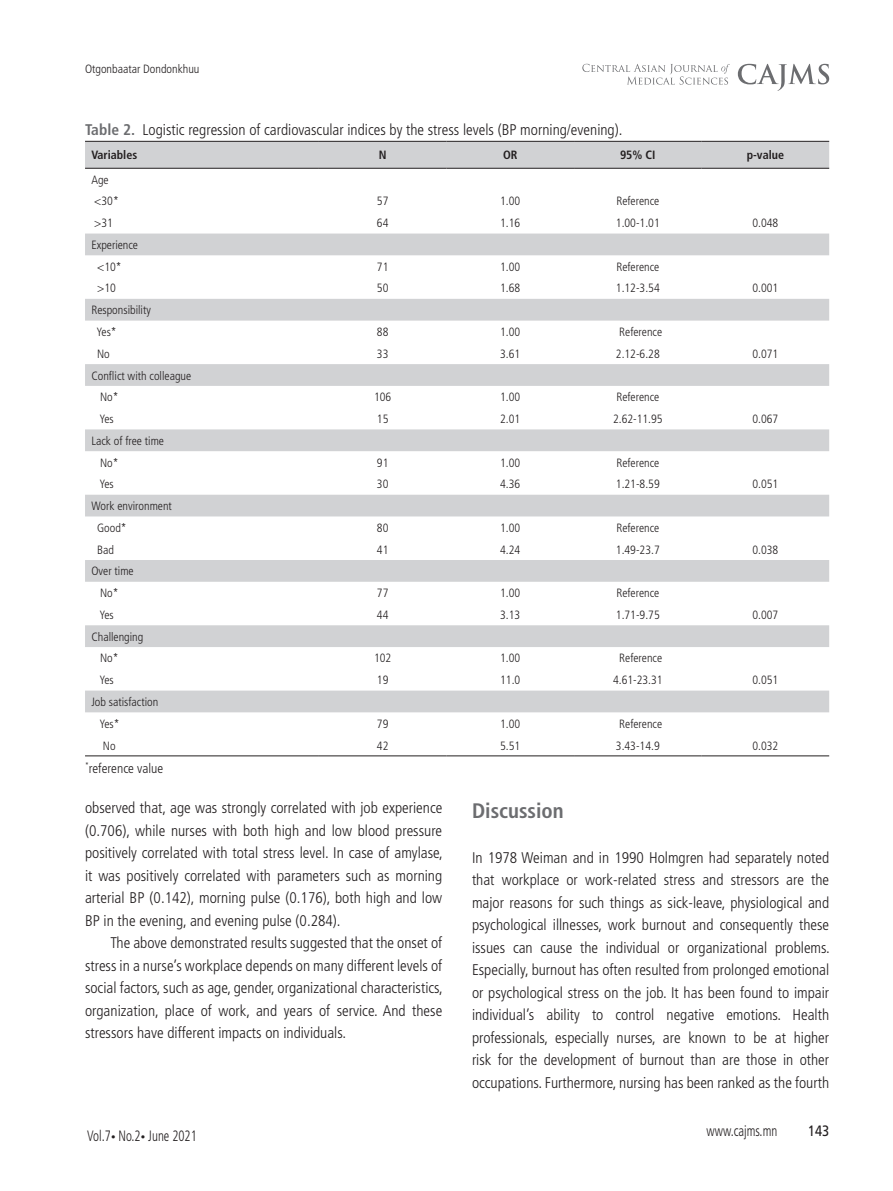
<style>
.page{position:relative;width:893px;height:1191px;background:#fff}
.page>*{position:absolute;margin:0;border:0;box-sizing:border-box;transform-origin:0 0}
.Paragraph_Style_1{font:700 condensed 21px "Frutiger LT Std";color:#6c6d70}
.text{font:300 condensed 15.45px/22.5px "Frutiger LT Std";color:#231f20;text-align:justify}
.t1{font:300 condensed 15px "Frutiger LT Std";color:#231f20;scale:.85 1}
.t2{font:15px "Frutiger LT Std";color:#231f20;scale:.85 1}
.text-2{font:300 condensed 13.5px "Frutiger LT Std";color:#231f20}
.text-3{font:300 condensed 12px "Frutiger LT Std";color:#231f20}
.t3{font:700 condensed 12px "Frutiger LT Std";color:#231f20}
.s1{font-weight:700;color:#6c6d70}
.s2{font-weight:700;font-size:9px}
</style>
<div class="page">
<svg style="left:738px;top:64px;width:91px;height:27px"></svg>
<svg style="left:582px;top:64px;width:147px;height:21px"></svg>
<svg style="left:85px;top:142px;width:744px;height:570px"></svg>
<hr style="left:85px;top:141px;width:234px;height:1px;background:#231f20">
<hr style="left:319px;top:141px;width:127px;height:1px;background:#231f20">
<hr style="left:446px;top:141px;width:128px;height:1px;background:#231f20">
<hr style="left:574px;top:141px;width:128px;height:1px;background:#231f20">
<hr style="left:702px;top:141px;width:127px;height:1px;background:#231f20">
<hr style="left:85px;top:168px;width:234px;height:1px;background:#231f20">
<hr style="left:319px;top:168px;width:127px;height:1px;background:#231f20">
<hr style="left:446px;top:168px;width:128px;height:1px;background:#231f20">
<hr style="left:574px;top:168px;width:128px;height:1px;background:#231f20">
<hr style="left:702px;top:168px;width:127px;height:1px;background:#231f20">
<hr style="left:85px;top:755px;width:234px;height:1px;background:#231f20">
<hr style="left:319px;top:755px;width:127px;height:1px;background:#231f20">
<hr style="left:446px;top:755px;width:128px;height:1px;background:#231f20">
<hr style="left:574px;top:755px;width:128px;height:1px;background:#231f20">
<hr style="left:702px;top:755px;width:127px;height:1px;background:#231f20">
<p class="text-3" style="left:85px;top:62px;width:116px">Otgonbaatar Dondonkhuu</p>
<p class="text" style="left:85px;top:119px;width:539px"><span class="s1">Table 2.</span> Logistic regression of cardiovascular indices by the stress levels (BP morning/evening).</p>
<p class="t3" style="left:91px;top:148px;width:47px">Variables</p>
<p class="t3" style="left:379px;top:148px;width:9px">N</p>
<p class="t3" style="left:503px;top:148px;width:16px">OR</p>
<p class="t3" style="left:620px;top:148px;width:37px">95% CI</p>
<p class="t3" style="left:747px;top:148px;width:39px">p-value</p>
<p class="text-3" style="left:91px;top:173px;width:19px">Age</p>
<p class="text-3" style="left:94px;top:194px;width:26px">&lt;30*</p>
<p class="text-3" style="left:377px;top:194px;width:13px">57</p>
<p class="text-3" style="left:500px;top:194px;width:22px">1.00</p>
<p class="text-3" style="left:616px;top:194px;width:44px">Reference</p>
<p class="text-3" style="left:94px;top:216px;width:20px">&gt;31</p>
<p class="text-3" style="left:377px;top:216px;width:13px">64</p>
<p class="text-3" style="left:500px;top:216px;width:22px">1.16</p>
<p class="text-3" style="left:616px;top:216px;width:45px">1.00-1.01</p>
<p class="text-3" style="left:752px;top:216px;width:27px">0.048</p>
<p class="text-3" style="left:91px;top:238px;width:48px">Experience</p>
<p class="text-3" style="left:97px;top:260px;width:26px">&lt;10*</p>
<p class="text-3" style="left:377px;top:260px;width:13px">71</p>
<p class="text-3" style="left:500px;top:260px;width:22px">1.00</p>
<p class="text-3" style="left:616px;top:260px;width:44px">Reference</p>
<p class="text-3" style="left:97px;top:281px;width:20px">&gt;10</p>
<p class="text-3" style="left:377px;top:281px;width:13px">50</p>
<p class="text-3" style="left:500px;top:281px;width:22px">1.68</p>
<p class="text-3" style="left:616px;top:281px;width:45px">1.12-3.54</p>
<p class="text-3" style="left:752px;top:281px;width:27px">0.001</p>
<p class="text-3" style="left:91px;top:303px;width:61px">Responsibility</p>
<p class="text-3" style="left:97px;top:325px;width:22px">Yes*</p>
<p class="text-3" style="left:377px;top:325px;width:13px">88</p>
<p class="text-3" style="left:500px;top:325px;width:22px">1.00</p>
<p class="text-3" style="left:619px;top:325px;width:44px">Reference</p>
<p class="text-3" style="left:97px;top:347px;width:14px">No</p>
<p class="text-3" style="left:377px;top:347px;width:13px">33</p>
<p class="text-3" style="left:500px;top:347px;width:22px">3.61</p>
<p class="text-3" style="left:616px;top:347px;width:45px">2.12-6.28</p>
<p class="text-3" style="left:752px;top:347px;width:27px">0.071</p>
<p class="text-3" style="left:91px;top:368px;width:101px">Conflict with colleague</p>
<p class="text-3" style="left:100px;top:390px;width:20px">No*</p>
<p class="text-3" style="left:374px;top:390px;width:19px">106</p>
<p class="text-3" style="left:500px;top:390px;width:22px">1.00</p>
<p class="text-3" style="left:616px;top:390px;width:44px">Reference</p>
<p class="text-3" style="left:99px;top:412px;width:16px">Yes</p>
<p class="text-3" style="left:377px;top:412px;width:13px">15</p>
<p class="text-3" style="left:500px;top:412px;width:22px">2.01</p>
<p class="text-3" style="left:613px;top:412px;width:51px">2.62-11.95</p>
<p class="text-3" style="left:752px;top:412px;width:27px">0.067</p>
<p class="text-3" style="left:91px;top:434px;width:74px">Lack of free time</p>
<p class="text-3" style="left:100px;top:455px;width:20px">No*</p>
<p class="text-3" style="left:377px;top:455px;width:13px">91</p>
<p class="text-3" style="left:500px;top:455px;width:22px">1.00</p>
<p class="text-3" style="left:616px;top:455px;width:44px">Reference</p>
<p class="text-3" style="left:99px;top:477px;width:16px">Yes</p>
<p class="text-3" style="left:377px;top:477px;width:13px">30</p>
<p class="text-3" style="left:500px;top:477px;width:22px">4.36</p>
<p class="text-3" style="left:616px;top:477px;width:45px">1.21-8.59</p>
<p class="text-3" style="left:752px;top:477px;width:27px">0.051</p>
<p class="text-3" style="left:91px;top:499px;width:82px">Work environment</p>
<p class="text-3" style="left:97px;top:521px;width:31px">Good*</p>
<p class="text-3" style="left:377px;top:521px;width:13px">80</p>
<p class="text-3" style="left:500px;top:521px;width:22px">1.00</p>
<p class="text-3" style="left:616px;top:521px;width:44px">Reference</p>
<p class="text-3" style="left:97px;top:542px;width:18px">Bad</p>
<p class="text-3" style="left:377px;top:542px;width:13px">41</p>
<p class="text-3" style="left:500px;top:542px;width:22px">4.24</p>
<p class="text-3" style="left:616px;top:542px;width:45px">1.49-23.7</p>
<p class="text-3" style="left:752px;top:542px;width:27px">0.038</p>
<p class="text-3" style="left:91px;top:564px;width:44px">Over time</p>
<p class="text-3" style="left:100px;top:586px;width:20px">No*</p>
<p class="text-3" style="left:377px;top:586px;width:13px">77</p>
<p class="text-3" style="left:500px;top:586px;width:22px">1.00</p>
<p class="text-3" style="left:616px;top:586px;width:44px">Reference</p>
<p class="text-3" style="left:99px;top:608px;width:16px">Yes</p>
<p class="text-3" style="left:377px;top:608px;width:13px">44</p>
<p class="text-3" style="left:500px;top:608px;width:22px">3.13</p>
<p class="text-3" style="left:616px;top:608px;width:45px">1.71-9.75</p>
<p class="text-3" style="left:752px;top:608px;width:27px">0.007</p>
<p class="text-3" style="left:91px;top:629px;width:54px">Challenging</p>
<p class="text-3" style="left:100px;top:651px;width:20px">No*</p>
<p class="text-3" style="left:374px;top:651px;width:19px">102</p>
<p class="text-3" style="left:500px;top:651px;width:22px">1.00</p>
<p class="text-3" style="left:619px;top:651px;width:44px">Reference</p>
<p class="text-3" style="left:99px;top:673px;width:16px">Yes</p>
<p class="text-3" style="left:377px;top:673px;width:13px">19</p>
<p class="text-3" style="left:500px;top:673px;width:22px">11.0</p>
<p class="text-3" style="left:613px;top:673px;width:51px">4.61-23.31</p>
<p class="text-3" style="left:752px;top:673px;width:27px">0.051</p>
<p class="text-3" style="left:91px;top:695px;width:68px">Job satisfaction</p>
<p class="text-3" style="left:99px;top:717px;width:22px">Yes*</p>
<p class="text-3" style="left:377px;top:717px;width:13px">79</p>
<p class="text-3" style="left:500px;top:717px;width:22px">1.00</p>
<p class="text-3" style="left:619px;top:717px;width:44px">Reference</p>
<p class="text-3" style="left:103px;top:738px;width:14px">No</p>
<p class="text-3" style="left:377px;top:738px;width:13px">42</p>
<p class="text-3" style="left:500px;top:738px;width:22px">5.51</p>
<p class="text-3" style="left:616px;top:738px;width:45px">3.43-14.9</p>
<p class="text-3" style="left:752px;top:738px;width:27px">0.032</p>
<p class="text-2" style="left:85px;top:760px;width:80px"><sup>*</sup>reference value</p>
<p class="text" style="left:85px;top:797px;width:359px">observed that, age was strongly correlated with job experience (0.706), while nurses with both high and low blood pressure positively correlated with total stress level. In case of amylase, it was positively correlated with parameters such as morning arterial BP (0.142), morning pulse (0.176), both high and low BP in the evening, and evening pulse (0.284).</p>
<p class="text" style="left:85px;top:932px;width:359px;text-indent:26px">The above demonstrated results suggested that the onset of stress in a nurse’s workplace depends on many different levels of social factors, such as age, gender, organizational characteristics, organization, place of work, and years of service. And these stressors have different impacts on individuals.</p>
<p class="t1" style="left:87px;top:1127px;width:131px">Vol.7<span class="s2">•</span> No.2<span class="s2">•</span> June 2021</p>
<p class="Paragraph_Style_1" style="left:472px;top:798px;width:93px">Discussion</p>
<p class="text" style="left:472px;top:846px;width:359px">In 1978 Weiman and in 1990 Holmgren had separately noted that workplace or work-related stress and stressors are the major reasons for such things as sick-leave, physiological and psychological illnesses, work burnout and consequently these issues can cause the individual or organizational problems.<br>Especially, burnout has often resulted from prolonged emotional or psychological stress on the job. It has been found to impair individual’s ability to control negative emotions. Health professionals, especially nurses, are known to be at higher risk for the development of burnout than are those in other occupations. Furthermore, nursing has been ranked as the fourth</p>
<p class="t1" style="left:707px;top:1122px;width:85px">www.cajms.mn</p>
<p class="t2" style="left:808px;top:1122px;width:27px">143</p>
</div>
